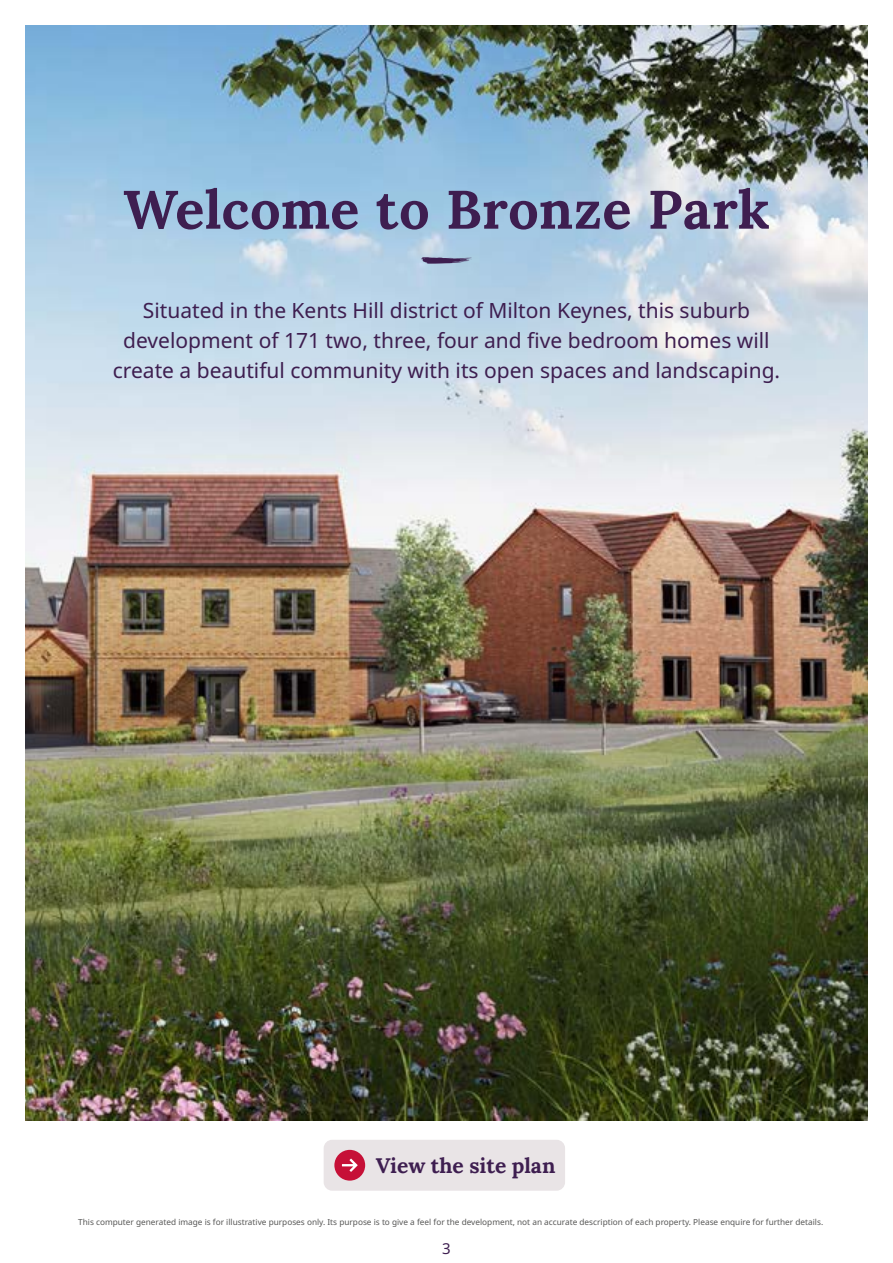
<style>
.page{position:relative;width:893px;height:1263px;background:#fff}
.page>*{position:absolute;margin:0;border:0;box-sizing:border-box;transform-origin:0 0}
.t1{font:700 54px "Lora";letter-spacing:.005em;color:#3e1e50}
.t2{font:21px/30px "Noto Sans";color:#3e1e50;text-align:center}
.t3{font:700 21px "Lora";color:#3e1e50}
.t4{font:15px "Noto Sans";color:#3e1e50}
.t5{font:8.25px "Noto Sans";color:#575756}
</style>
<div class="page">
<img style="left:26px;top:26px;width:841px;height:1095px">
<svg style="left:421px;top:257px;width:51px;height:7px"></svg>
<div style="left:324px;top:1140px;width:241px;height:51px;background:#e9e4e6;border-radius:9px"></div>
<div style="left:334px;top:1150px;width:31px;height:30px;background:#c61037;border-radius:50%"></div>
<svg style="left:342px;top:1158px;width:16px;height:14px"></svg>
<h1 class="t1" style="left:123px;top:168px;width:648px">Welcome to Bronze Park</h1>
<h2 class="t2" style="left:113px;top:296px;width:669px">Situated in the Kents Hill district of Milton Keynes, this suburb development of 171 two, three, four and five bedroom homes will create a beautiful community with its open spaces and landscaping.</h2>
<h2 class="t3" style="left:376px;top:1150px;width:181px">View the site plan</h2>
<p class="t5" style="left:78px;top:1216px;width:746px">This computer generated image is for illustrative purposes only. Its purpose is to give a feel for the development, not an accurate description of each property. Please enquire for further details.</p>
<h3 class="t4" style="left:442px;top:1237px;width:10px">3</h3>
</div>
